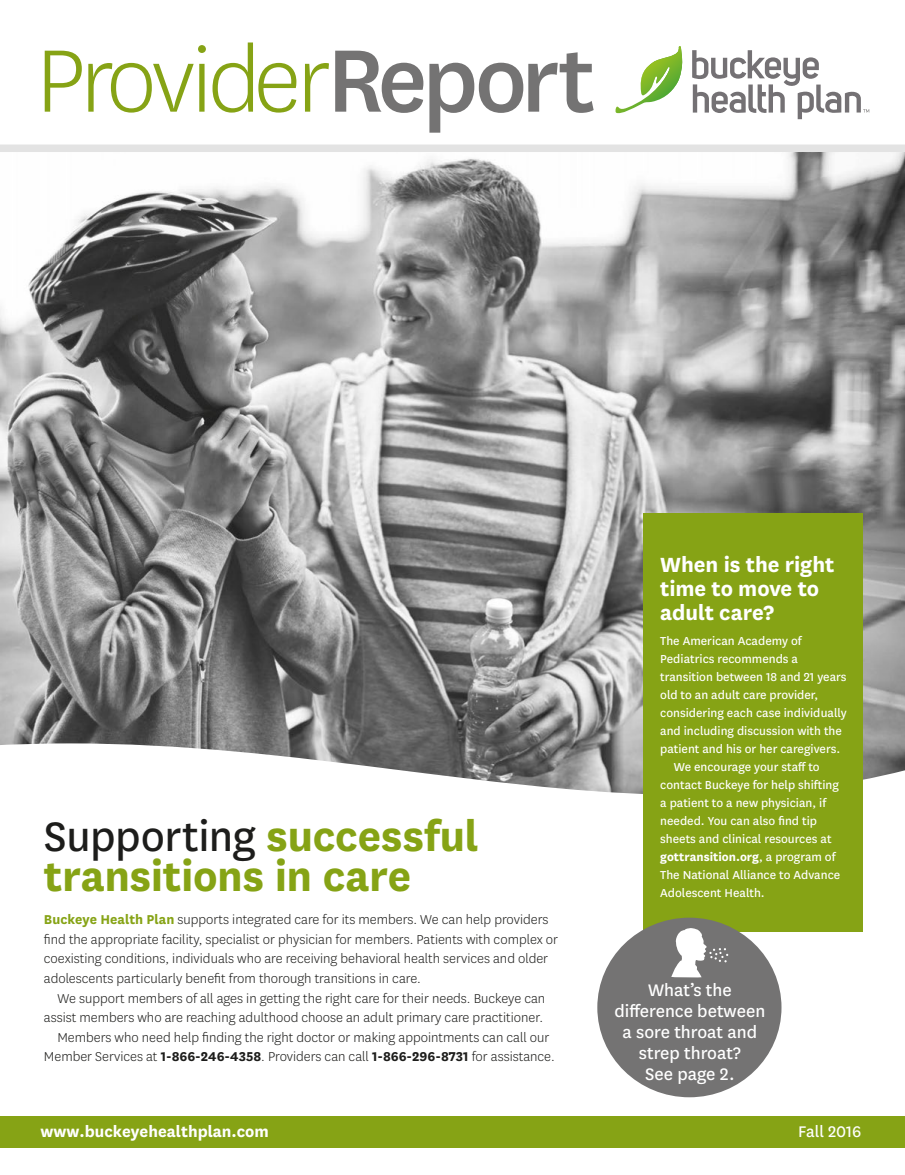
<style>
.page{position:relative;width:905px;height:1175px;background:#fff}
.page>*{position:absolute;margin:0;border:0;box-sizing:border-box;transform-origin:0 0}
.t1{font:300 103.5px "Centene Sans";letter-spacing:-.045em;color:#86a315}
.t2{font:700 48px/40.5px "Centene Sans";letter-spacing:-.01em;color:#86a315}
.t3{font:700 24px/24px "Centene Sans";letter-spacing:-.005em;color:#fff}
.t4{font:19.5px/21px "Centene Sans";color:#fff;text-align:center}
.t5{font:700 18px "Centene Sans";color:#fff}
.t6{font:18px "Centene Sans";color:#fff}
.t7{font:300 15px/19.5px "Centene Sans";color:#1d1d1b}
.t8{font:13.5px/18px "Centene Sans";color:#fff}
.s1{font-weight:500;color:#747373}
.s2{font-weight:400;color:#1d1d1b}
.s3{font-weight:700;color:#86a315}
.s4{font-weight:700}
</style>
<div class="page">
<div style="left:0;top:1116px;width:905px;height:31px;background:#86a315"></div>
<img style="left:0;top:152px;width:905px;height:591px">
<svg style="left:0;top:743px;width:905px;height:135px"></svg>
<div style="left:643px;top:513px;width:219px;height:418px;background:#86a315"></div>
<div style="left:597px;top:917px;width:184px;height:180px;background:#747373;border-radius:50%"></div>
<svg style="left:671px;top:928px;width:57px;height:49px"></svg>
<div style="left:0;top:144px;width:905px;height:8px;background:#e3e3e3"></div>
<svg style="left:692px;top:50px;width:177px;height:69px"></svg>
<svg style="left:615px;top:46px;width:67px;height:67px"></svg>
<p class="t1" style="left:36px;top:16px;width:561px">Provider<span class="s1">Report</span></p>
<p class="t2" style="left:44px;top:812px;width:436px"><span class="s2">Supporting</span> successful transitions in care</p>
<p class="t7" style="left:44px;top:909px;width:516px"><span class="s3">Buckeye Health Plan</span> supports integrated care for its members. We can help providers find the appropriate facility, specialist or physician for members. Patients with complex or coexisting conditions, individuals who are receiving behavioral health services and older adolescents particularly benefit from thorough transitions in care.</p>
<p class="t7" style="left:44px;top:987px;width:503px;text-align:right">We support members of all ages in getting the right care for their needs. Buckeye can assist members who are reaching adulthood choose an adult primary care practitioner.</p>
<p class="t7" style="left:44px;top:1026px;width:512px;text-align:center">Members who need help finding the right doctor or making appointments can call our<br>Member Services at <span class="s4">1-866-246-4358</span>. Providers can call <span class="s4">1-866-296-8731</span> for assistance.</p>
<p class="t3" style="left:660px;top:550px;width:176px">When is the right time to move to adult care?</p>
<p class="t8" style="left:660px;top:630px;width:188px">The American Academy of<br>Pediatrics recommends a transition between 18 and 21 years old to an adult care provider, considering each case individually and including discussion with the patient and his or her caregivers.</p>
<p class="t8" style="left:660px;top:756px;width:181px;text-indent:14px">We encourage your staff to contact Buckeye for help shifting a patient to a new physician, if needed. You can also find tip sheets and clinical resources at <span class="s4">gottransition.org</span>, a program of<br>The National Alliance to Advance<br>Adolescent Health.</p>
<p class="t4" style="left:614px;top:978px;width:152px">What’s the difference between a sore throat and strep throat?<br>See page 2.</p>
<p class="t5" style="left:41px;top:1118px;width:230px">www.buckeyehealthplan.com</p>
<p class="t6" style="left:798px;top:1119px;width:65px">Fall 2016</p>
</div>
